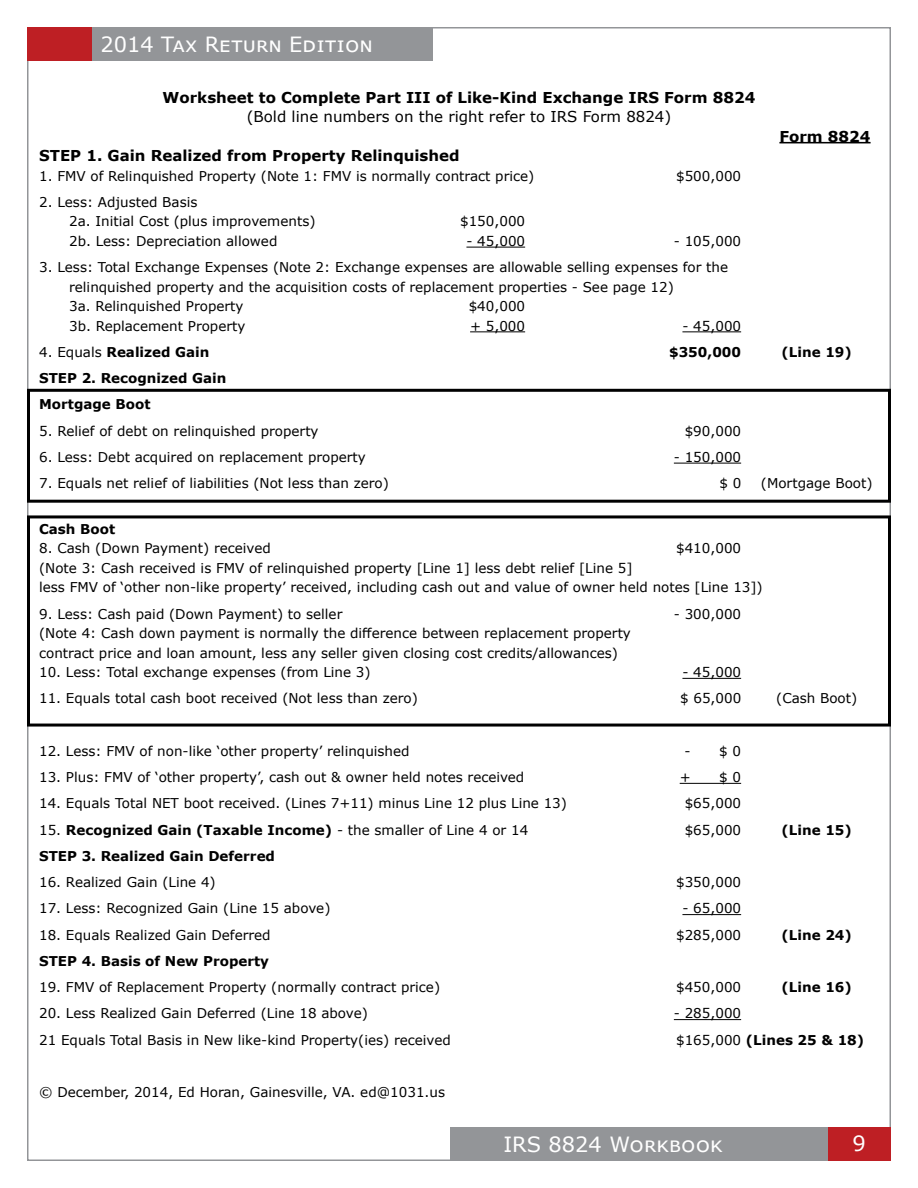
<style>
.page{position:relative;width:918px;height:1188px;background:#fff}
.page>*{position:absolute;margin:0;border:0;box-sizing:border-box;transform-origin:0 0}
.t1{font:21px "Verdana";color:#fff}
.t2{font:700 15px "Verdana";color:#000}
.t3{font:15px "Verdana";color:#000}
.t4{font:13.5px/19.5px "Verdana";color:#000}
.t5{font:700 13.5px/26.2px "Verdana";color:#000}
.s1{font-weight:400}
</style>
<div class="page">
<div style="left:92px;top:27px;width:341px;height:34px;background:#939598"></div>
<div style="left:27px;top:27px;width:65px;height:34px;background:#be1f24"></div>
<div style="left:826px;top:1127px;width:65px;height:34px;background:#be1f24"></div>
<div style="left:450px;top:1127px;width:377px;height:34px;background:#939598"></div>
<hr style="left:779px;top:142px;width:92px;height:1px;background:#000">
<hr style="left:466px;top:247px;width:59px;height:1px;background:#000">
<hr style="left:470px;top:331px;width:55px;height:1px;background:#000">
<hr style="left:682px;top:331px;width:59px;height:1px;background:#000">
<hr style="left:674px;top:463px;width:67px;height:1px;background:#000">
<hr style="left:682px;top:678px;width:59px;height:1px;background:#000">
<hr style="left:680px;top:783px;width:61px;height:1px;background:#000">
<hr style="left:682px;top:914px;width:59px;height:1px;background:#000">
<hr style="left:674px;top:1019px;width:67px;height:1px;background:#000">
<div style="left:27px;top:389px;width:864px;height:114px;border:3px solid #000"></div>
<div style="left:27px;top:515px;width:864px;height:212px;border:3px solid #000"></div>
<h1 class="t1" style="left:100px;top:30px;width:274px">2014 Tax Return Edition</h1>
<p class="t2" style="left:163px;top:87px;width:594px">Worksheet to Complete Part III of Like-Kind Exchange IRS Form 8824</p>
<p class="t3" style="left:247px;top:106px;width:426px">(Bold line numbers on the right refer to IRS Form 8824)</p>
<p class="t2" style="left:39px;top:145px;width:422px">STEP 1. Gain Realized from Property Relinquished</p>
<p class="t4" style="left:39px;top:166px;width:497px">1. FMV of Relinquished Property (Note 1: FMV is normally contract price)</p>
<p class="t4" style="left:676px;top:166px;width:67px">$500,000</p>
<p class="t4" style="left:69px;top:192px;width:248px;text-indent:-30px">2. Less: Adjusted Basis<br>2a. Initial Cost (plus improvements)</p>
<p class="t4" style="left:460px;top:212px;width:67px">$150,000</p>
<p class="t4" style="left:69px;top:231px;width:210px">2b. Less: Depreciation allowed</p>
<p class="t4" style="left:466px;top:231px;width:60px">- 45,000</p>
<p class="t4" style="left:674px;top:231px;width:69px">- 105,000</p>
<p class="t4" style="left:69px;top:257px;width:661px;text-indent:-30px">3. Less: Total Exchange Expenses (Note 2: Exchange expenses are allowable selling expenses for the relinquished property and the acquisition costs of replacement properties - See page 12)<br>3a. Relinquished Property</p>
<p class="t4" style="left:469px;top:296px;width:58px">$40,000</p>
<p class="t2" style="left:779px;top:126px;width:93px">Form 8824</p>
<p class="t4" style="left:69px;top:316px;width:178px">3b. Replacement Property</p>
<p class="t4" style="left:470px;top:316px;width:57px">+ 5,000</p>
<p class="t4" style="left:682px;top:316px;width:60px">- 45,000</p>
<p class="t5" style="left:39px;top:339px;width:172px"><span class="s1">4. Equals</span> Realized Gain</p>
<p class="t5" style="left:669px;top:339px;width:74px">$350,000</p>
<p class="t5" style="left:782px;top:339px;width:72px">(Line 19)</p>
<p class="t5" style="left:39px;top:365px;width:189px">STEP 2. Recognized Gain<br>Mortgage Boot</p>
<p class="t4" style="left:39px;top:421px;width:281px">5. Relief of debt on relinquished property</p>
<p class="t4" style="left:685px;top:421px;width:58px">$90,000</p>
<p class="t4" style="left:39px;top:447px;width:328px">6. Less: Debt acquired on replacement property</p>
<p class="t4" style="left:674px;top:447px;width:69px">- 150,000</p>
<p class="t4" style="left:39px;top:473px;width:351px">7. Equals net relief of liabilities (Not less than zero)</p>
<p class="t4" style="left:719px;top:473px;width:23px">$ 0</p>
<p class="t4" style="left:761px;top:473px;width:113px">(Mortgage Boot)</p>
<p class="t5" style="left:39px;top:516px;width:78px">Cash Boot</p>
<p class="t4" style="left:39px;top:539px;width:233px">8. Cash (Down Payment) received</p>
<p class="t4" style="left:676px;top:539px;width:67px">$410,000</p>
<p class="t4" style="left:39px;top:558px;width:725px">(Note 3: Cash received is FMV of relinquished property [Line 1] less debt relief [Line 5]<br>less FMV of ‘other non-like property’ received, including cash out and value of owner held notes [Line 13])</p>
<p class="t4" style="left:39px;top:604px;width:305px">9. Less: Cash paid (Down Payment) to seller</p>
<p class="t4" style="left:674px;top:604px;width:69px">- 300,000</p>
<p class="t4" style="left:39px;top:623px;width:593px">(Note 4: Cash down payment is normally the difference between replacement property contract price and loan amount, less any seller given closing cost credits/allowances)</p>
<p class="t4" style="left:39px;top:662px;width:333px">10. Less: Total exchange expenses (from Line 3)</p>
<p class="t4" style="left:682px;top:662px;width:60px">- 45,000</p>
<p class="t4" style="left:39px;top:689px;width:380px">11. Equals total cash boot received (Not less than zero)</p>
<p class="t4" style="left:680px;top:689px;width:63px">$ 65,000</p>
<p class="t4" style="left:776px;top:689px;width:83px">(Cash Boot)</p>
<p class="t4" style="left:39px;top:741px;width:372px">12. Less: FMV of non-like ‘other property’ relinquished</p>
<p class="t4" style="left:685px;top:741px;width:58px">- $ 0</p>
<p class="t4" style="left:39px;top:767px;width:487px">13. Plus: FMV of ‘other property’, cash out &amp; owner held notes received</p>
<p class="t4" style="left:680px;top:767px;width:13px">+</p>
<p class="t4" style="left:719px;top:767px;width:23px">$ 0</p>
<p class="t4" style="left:39px;top:794px;width:529px">14. Equals Total NET boot received. (Lines 7+11) minus Line 12 plus Line 13)</p>
<p class="t4" style="left:685px;top:794px;width:58px">$65,000</p>
<p class="t5" style="left:39px;top:816px;width:491px"><span class="s1">15.</span> Recognized Gain (Taxable Income) <span class="s1">- the smaller of Line 4 or 14</span></p>
<p class="t4" style="left:685px;top:820px;width:58px">$65,000</p>
<p class="t5" style="left:782px;top:816px;width:72px">(Line 15)</p>
<p class="t5" style="left:39px;top:843px;width:237px">STEP 3. Realized Gain Deferred</p>
<p class="t4" style="left:39px;top:872px;width:178px">16. Realized Gain (Line 4)</p>
<p class="t4" style="left:676px;top:872px;width:67px">$350,000</p>
<p class="t4" style="left:39px;top:899px;width:293px">17. Less: Recognized Gain (Line 15 above)</p>
<p class="t4" style="left:682px;top:899px;width:60px">- 65,000</p>
<p class="t4" style="left:39px;top:925px;width:233px">18. Equals Realized Gain Deferred</p>
<p class="t4" style="left:676px;top:925px;width:67px">$285,000</p>
<p class="t5" style="left:782px;top:921px;width:72px">(Line 24)</p>
<p class="t5" style="left:39px;top:948px;width:231px">STEP 4. Basis of New Property</p>
<p class="t4" style="left:39px;top:977px;width:403px">19. FMV of Replacement Property (normally contract price)</p>
<p class="t4" style="left:676px;top:977px;width:67px">$450,000</p>
<p class="t5" style="left:782px;top:974px;width:72px">(Line 16)</p>
<p class="t4" style="left:39px;top:1004px;width:330px">20. Less Realized Gain Deferred (Line 18 above)</p>
<p class="t4" style="left:674px;top:1004px;width:69px">- 285,000</p>
<p class="t4" style="left:39px;top:1030px;width:413px">21 Equals Total Basis in New like-kind Property(ies) received</p>
<p class="t5" style="left:676px;top:1026px;width:190px"><span class="s1">$165,000</span> (Lines 25 &amp; 18)</p>
<p class="t4" style="left:39px;top:1082px;width:407px">© December, 2014, Ed Horan, Gainesville, VA. ed@1031.us</p>
<h1 class="t1" style="left:503px;top:1130px;width:221px">IRS 8824 Workbook</h1>
<h1 class="t1" style="left:853px;top:1129px;width:15px">9</h1>
</div>
